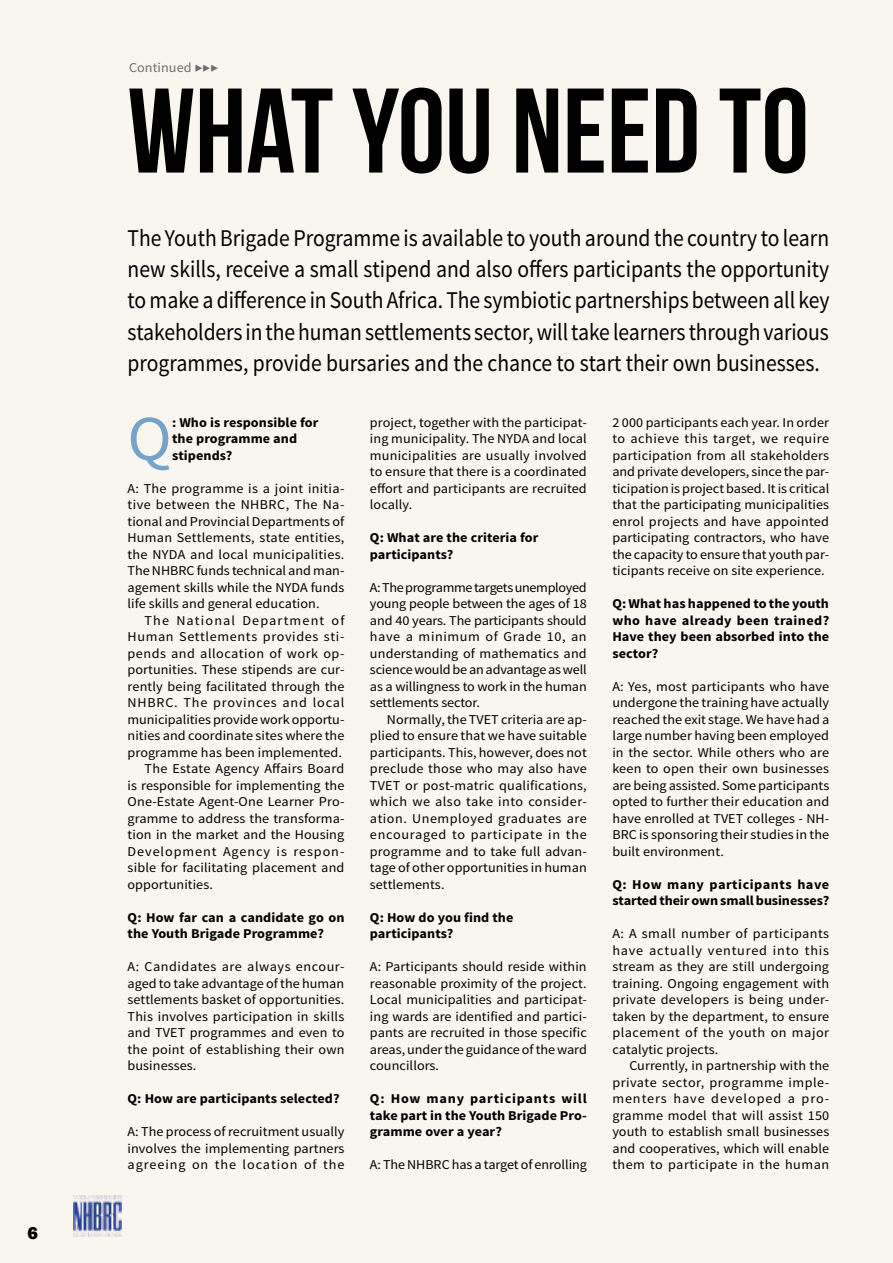
<style>
.page{position:relative;width:893px;height:1263px;background:#f8f6ef}
.page>*{position:absolute;margin:0;border:0;box-sizing:border-box;transform-origin:0 0}
.t1{font:120px "Bebas Neue";color:#000}
.t2{font:63.75px "Source Sans Pro";color:#78a3c9;scale:1.05 1}
.t3{font:24px/31.5px "Source Sans Pro";color:#000;text-align:justify;scale:.9 1}
.t4{font:800 18px "Franklin Gothic";color:#000}
.t5{font:13.5px/16.5px "Source Sans Pro";letter-spacing:.005em;color:#000;text-align:justify;scale:1.05 1}
.t6{font:700 13.5px/16.5px "Source Sans Pro";letter-spacing:.005em;color:#000;scale:1.05 1}
.t7{font:13.5px "Source Sans Pro";letter-spacing:.045em;color:#000;scale:1.05 1}
.t8{font:13.5px "Source Sans Pro";letter-spacing:.035em;color:#000;scale:1.05 1}
.t9{font:13.5px "Source Sans Pro";letter-spacing:.055em;color:#000;scale:1.05 1}
.t10{font:13.5px "Source Sans Pro";letter-spacing:.065em;color:#000;scale:1.05 1}
.t11{font:13.5px "Source Sans Pro";letter-spacing:.08em;color:#000;scale:1.05 1}
.t12{font:13.5px "Source Sans Pro";letter-spacing:.005em;color:#6d6e71;scale:1.05 1}
.s1{font-style:italic}
</style>
<div class="page">
<img style="left:73px;top:1195px;width:48px;height:42px">
<h3 class="t4" style="left:28px;top:1221px;width:12px">6</h3>
<p class="t12" style="left:129px;top:59px;width:86px">Continued <span class="s1">▶▶▶</span></p>
<h1 class="t1" style="left:128px;top:65px;width:683px">WHAT YOU NEED TO</h1>
<p class="t3" style="left:128px;top:222px;width:781px">The Youth Brigade Programme is available to youth around the country to learn new skills, receive a small stipend and also offers participants the opportunity to make a difference in South Africa. The symbiotic partnerships between all key stakeholders in the human settlements sector, will take learners through various programmes, provide bursaries and the chance to start their own businesses.</p>
<h2 class="t2" style="left:128px;top:399px;width:44px">Q</h2>
<p class="t6" style="left:172px;top:415px;width:141px">: Who is responsible for the programme and stipends?</p>
<p class="t5" style="left:128px;top:480px;width:208px">A: The programme is a joint initia&shy;tive between the NHBRC, The Na&shy;tional and Provincial Departments of Human Settlements, state entities, the NYDA and local municipalities.<br>The NHBRC funds technical and man&shy;agement skills while the NYDA funds life skills and general education.</p>
<p class="t11" style="left:145px;top:612px;width:192px">The National Department of</p>
<p class="t7" style="left:128px;top:628px;width:208px">Human Settlements provides sti-</p>
<p class="t8" style="left:128px;top:645px;width:208px">pends and allocation of work op-</p>
<p class="t5" style="left:128px;top:662px;width:208px">portunities. These stipends are cur-</p>
<p class="t5" style="left:128px;top:678px;width:208px">rently being facilitated through the</p>
<p class="t9" style="left:128px;top:694px;width:208px">NHBRC. The provinces and local</p>
<p class="t5" style="left:128px;top:711px;width:208px">municipalities provide work opportu-</p>
<p class="t5" style="left:128px;top:728px;width:208px">nities and coordinate sites where the</p>
<p class="t5" style="left:128px;top:744px;width:206px">programme has been implemented.</p>
<p class="t5" style="left:145px;top:761px;width:192px">The Estate Agency Affairs Board</p>
<p class="t5" style="left:128px;top:777px;width:208px">is responsible for implementing the</p>
<p class="t5" style="left:128px;top:794px;width:208px">One-Estate Agent-One Learner Pro-</p>
<p class="t5" style="left:128px;top:810px;width:208px">gramme to address the transforma-</p>
<p class="t5" style="left:128px;top:827px;width:208px">tion in the market and the Housing</p>
<p class="t10" style="left:128px;top:843px;width:208px">Development Agency is respon-</p>
<p class="t5" style="left:128px;top:860px;width:208px">sible for facilitating placement and</p>
<p class="t5" style="left:128px;top:876px;width:83px">opportunities.</p>
<p class="t6" style="left:128px;top:910px;width:208px">Q: How far can a candidate go on the Youth Brigade Programme?</p>
<p class="t5" style="left:128px;top:959px;width:208px">A: Candidates are always encour&shy;aged to take advantage of the human settlements basket of opportunities.<br>This involves participation in skills and TVET programmes and even to the point of establishing their own businesses.</p>
<p class="t6" style="left:128px;top:1091px;width:203px">Q: How are participants selected?</p>
<p class="t5" style="left:128px;top:1124px;width:208px">A: The process of recruitment usually involves the implementing partners agreeing on the location of the</p>
<p class="t5" style="left:370px;top:414px;width:208px">project, together with the participat&shy;ing municipality. The NYDA and local municipalities are usually involved to ensure that there is a coordinated effort and participants are recruited locally.</p>
<p class="t6" style="left:370px;top:530px;width:162px">Q: What are the criteria for participants?</p>
<p class="t5" style="left:370px;top:579px;width:208px">A: The programme targets unemployed young people between the ages of 18 and 40 years. The participants should have a minimum of Grade 10, an understanding of mathematics and science would be an advantage as well as a willingness to work in the human settlements sector.</p>
<p class="t5" style="left:370px;top:711px;width:208px;text-indent:17px">Normally, the TVET criteria are ap&shy;plied to ensure that we have suitable participants. This, however, does not preclude those who may also have TVET or post-matric qualifications, which we also take into consider&shy;ation. Unemployed graduates are encouraged to participate in the programme and to take full advan&shy;tage of other opportunities in human settlements.</p>
<p class="t6" style="left:370px;top:910px;width:138px">Q: How do you find the participants?</p>
<p class="t5" style="left:370px;top:959px;width:208px">A: Participants should reside within reasonable proximity of the project.<br>Local municipalities and participat&shy;ing wards are identified and partici&shy;pants are recruited in those specific areas, under the guidance of the ward councillors.</p>
<p class="t6" style="left:370px;top:1091px;width:208px;text-align:justify">Q: How many participants will take part in the Youth Brigade Pro&shy;gramme over a year?</p>
<p class="t5" style="left:370px;top:1157px;width:208px">A: The NHBRC has a target of enrolling</p>
<p class="t5" style="left:612px;top:414px;width:208px">2 000 participants each year. In order to achieve this target, we require participation from all stakeholders and private developers, since the par&shy;ticipation is project based. It is critical that the participating municipalities enrol projects and have appointed participating contractors, who have the capacity to ensure that youth par&shy;ticipants receive on site experience.</p>
<p class="t6" style="left:612px;top:596px;width:208px;text-align:justify">Q: What has happened to the youth who have already been trained?<br>Have they been absorbed into the sector?</p>
<p class="t5" style="left:612px;top:678px;width:208px">A: Yes, most participants who have undergone the training have actually reached the exit stage. We have had a large number having been employed in the sector. While others who are keen to open their own businesses are being assisted. Some participants opted to further their education and have enrolled at TVET colleges - NH-BRC is sponsoring their studies in the built environment.</p>
<p class="t6" style="left:612px;top:877px;width:208px">Q: How many participants have started their own small businesses?</p>
<p class="t5" style="left:612px;top:926px;width:208px">A: A small number of participants have actually ventured into this stream as they are still undergoing training. Ongoing engagement with private developers is being under&shy;taken by the department, to ensure placement of the youth on major catalytic projects.</p>
<p class="t5" style="left:612px;top:1058px;width:208px;text-indent:17px">Currently, in partnership with the private sector, programme imple&shy;menters have developed a pro&shy;gramme model that will assist 150 youth to establish small businesses and cooperatives, which will enable them to participate in the human</p>
</div>
